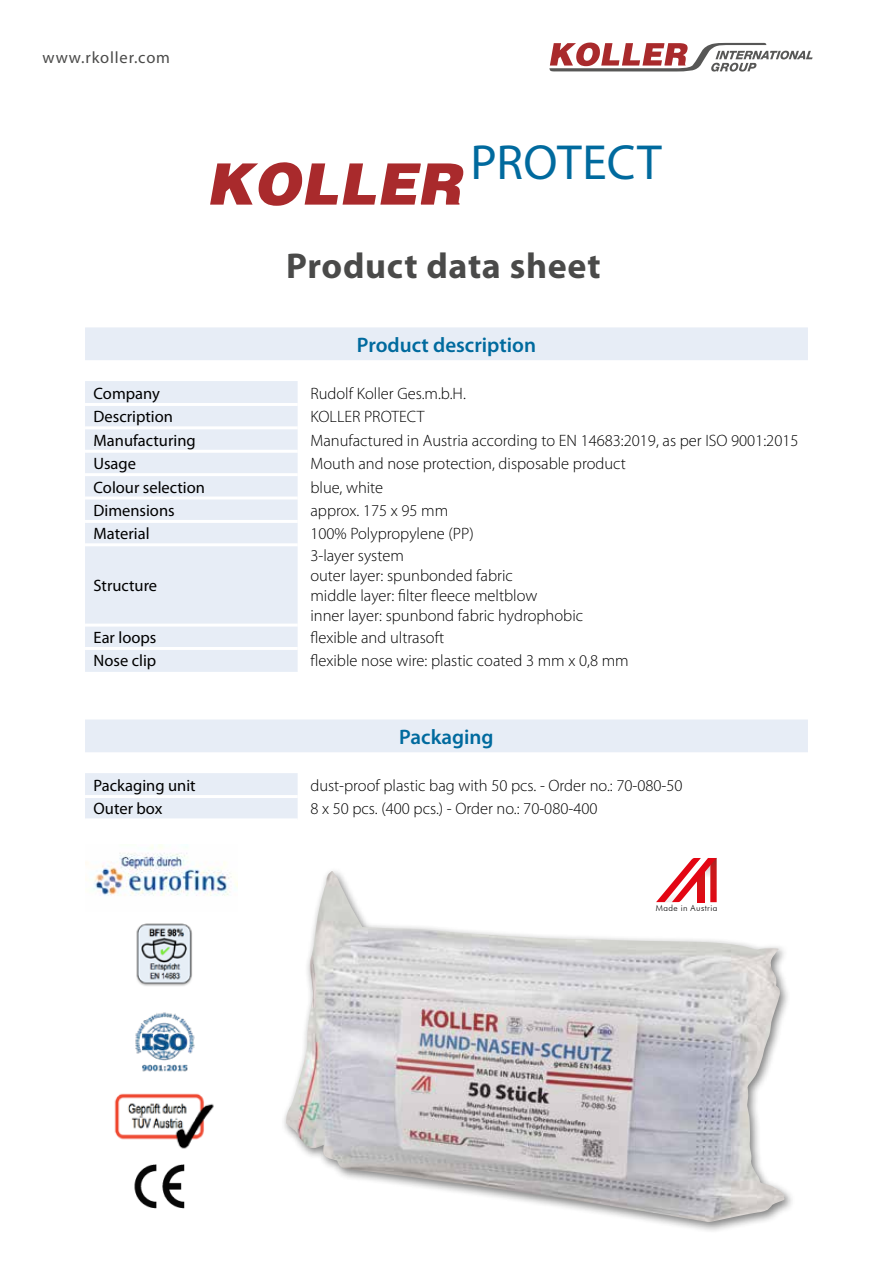
<style>
.page{position:relative;width:893px;height:1263px;background:#fff}
.page>*{position:absolute;margin:0;border:0;box-sizing:border-box;transform-origin:0 0}
.t1{font:49.5px "Myriad Pro";letter-spacing:.005em;color:#006a9e}
.t2{font:700 36px "Myriad Pro";letter-spacing:.02em;color:#4a4a49}
.t3{font:600 21px "Myriad Pro";color:#006a9e}
.t4{font:300 16.5px/19.8px "Myriad Pro";color:#000}
.t5{font:16.5px "Myriad Pro";color:#000}
.t6{font:16.5px "Myriad Pro";letter-spacing:.05em;color:#4a4a49}
.t7{font:300 8.55px "Futura BT";letter-spacing:.05em;color:#000}
</style>
<div class="page">
<svg style="left:210px;top:162px;width:253px;height:44px"></svg>
<svg style="left:549px;top:43px;width:264px;height:29px"></svg>
<img style="left:134px;top:1164px;width:51px;height:45px">
<svg style="left:85px;top:327px;width:723px;height:345px"></svg>
<hr style="left:85px;top:403px;width:213px;height:3px;background:#fff">
<hr style="left:298px;top:403px;width:510px;height:3px;background:#fff">
<hr style="left:85px;top:426px;width:213px;height:3px;background:#fff">
<hr style="left:298px;top:426px;width:510px;height:3px;background:#fff">
<hr style="left:85px;top:450px;width:213px;height:3px;background:#fff">
<hr style="left:298px;top:450px;width:510px;height:3px;background:#fff">
<hr style="left:85px;top:473px;width:213px;height:3px;background:#fff">
<hr style="left:298px;top:473px;width:510px;height:3px;background:#fff">
<hr style="left:85px;top:496px;width:213px;height:3px;background:#fff">
<hr style="left:298px;top:496px;width:510px;height:3px;background:#fff">
<hr style="left:85px;top:520px;width:213px;height:3px;background:#fff">
<hr style="left:298px;top:520px;width:510px;height:3px;background:#fff">
<hr style="left:85px;top:543px;width:213px;height:3px;background:#fff">
<hr style="left:298px;top:543px;width:510px;height:3px;background:#fff">
<hr style="left:85px;top:624px;width:213px;height:3px;background:#fff">
<hr style="left:298px;top:624px;width:510px;height:3px;background:#fff">
<hr style="left:85px;top:647px;width:213px;height:3px;background:#fff">
<hr style="left:298px;top:647px;width:510px;height:3px;background:#fff">
<svg style="left:85px;top:719px;width:723px;height:99px"></svg>
<hr style="left:85px;top:795px;width:213px;height:3px;background:#fff">
<hr style="left:298px;top:795px;width:510px;height:3px;background:#fff">
<img style="left:285px;top:871px;width:501px;height:351px">
<img style="left:114px;top:1093px;width:100px;height:56px">
<img style="left:136px;top:923px;width:56px;height:63px">
<img style="left:85px;top:845px;width:152px;height:51px">
<img style="left:135px;top:1012px;width:60px;height:60px">
<svg style="left:655px;top:858px;width:62px;height:44px"></svg>
<p class="t6" style="left:43px;top:48px;width:129px">www.rkoller.com</p>
<h1 class="t1" style="left:471px;top:132px;width:193px">PROTECT</h1>
<h2 class="t2" style="left:286px;top:242px;width:316px">Product data sheet</h2>
<p class="t3" style="left:357px;top:331px;width:181px">Product description</p>
<p class="t5" style="left:94px;top:383px;width:68px">Company</p>
<p class="t4" style="left:310px;top:383px;width:157px">Rudolf Koller Ges.m.b.H.</p>
<p class="t5" style="left:94px;top:407px;width:81px">Description</p>
<p class="t4" style="left:310px;top:407px;width:116px">KOLLER PROTECT</p>
<p class="t5" style="left:94px;top:430px;width:104px">Manufacturing</p>
<p class="t4" style="left:310px;top:430px;width:490px">Manufactured in Austria according to EN 14683:2019, as per ISO 9001:2015</p>
<p class="t5" style="left:94px;top:453px;width:44px">Usage</p>
<p class="t4" style="left:310px;top:454px;width:317px">Mouth and nose protection, disposable product</p>
<p class="t5" style="left:94px;top:477px;width:113px">Colour selection</p>
<p class="t4" style="left:310px;top:477px;width:74px">blue, white</p>
<p class="t5" style="left:94px;top:500px;width:83px">Dimensions</p>
<p class="t4" style="left:310px;top:500px;width:139px">approx. 175 x 95 mm</p>
<p class="t5" style="left:94px;top:523px;width:58px">Material</p>
<p class="t4" style="left:310px;top:524px;width:165px">100% Polypropylene (PP)</p>
<p class="t5" style="left:94px;top:575px;width:65px">Structure</p>
<p class="t4" style="left:310px;top:546px;width:274px">3-layer system<br>outer layer: spunbonded fabric<br>middle layer: filter fleece meltblow<br>inner layer: spunbond fabric hydrophobic</p>
<p class="t5" style="left:94px;top:627px;width:64px">Ear loops</p>
<p class="t4" style="left:310px;top:627px;width:135px">flexible and ultrasoft</p>
<p class="t5" style="left:94px;top:651px;width:64px">Nose clip</p>
<p class="t4" style="left:310px;top:651px;width:320px">flexible nose wire: plastic coated 3 mm x 0,8 mm</p>
<p class="t3" style="left:399px;top:723px;width:96px">Packaging</p>
<p class="t5" style="left:94px;top:775px;width:104px">Packaging unit</p>
<p class="t4" style="left:310px;top:775px;width:374px">dust-proof plastic bag with 50 pcs. - Order no.: 70-080-50</p>
<p class="t5" style="left:94px;top:799px;width:70px">Outer box</p>
<p class="t4" style="left:310px;top:799px;width:289px">8 x 50 pcs. (400 pcs.) - Order no.: 70-080-400</p>
<p class="t7" style="left:656px;top:903px;width:63px">Made in Austria</p>
</div>
